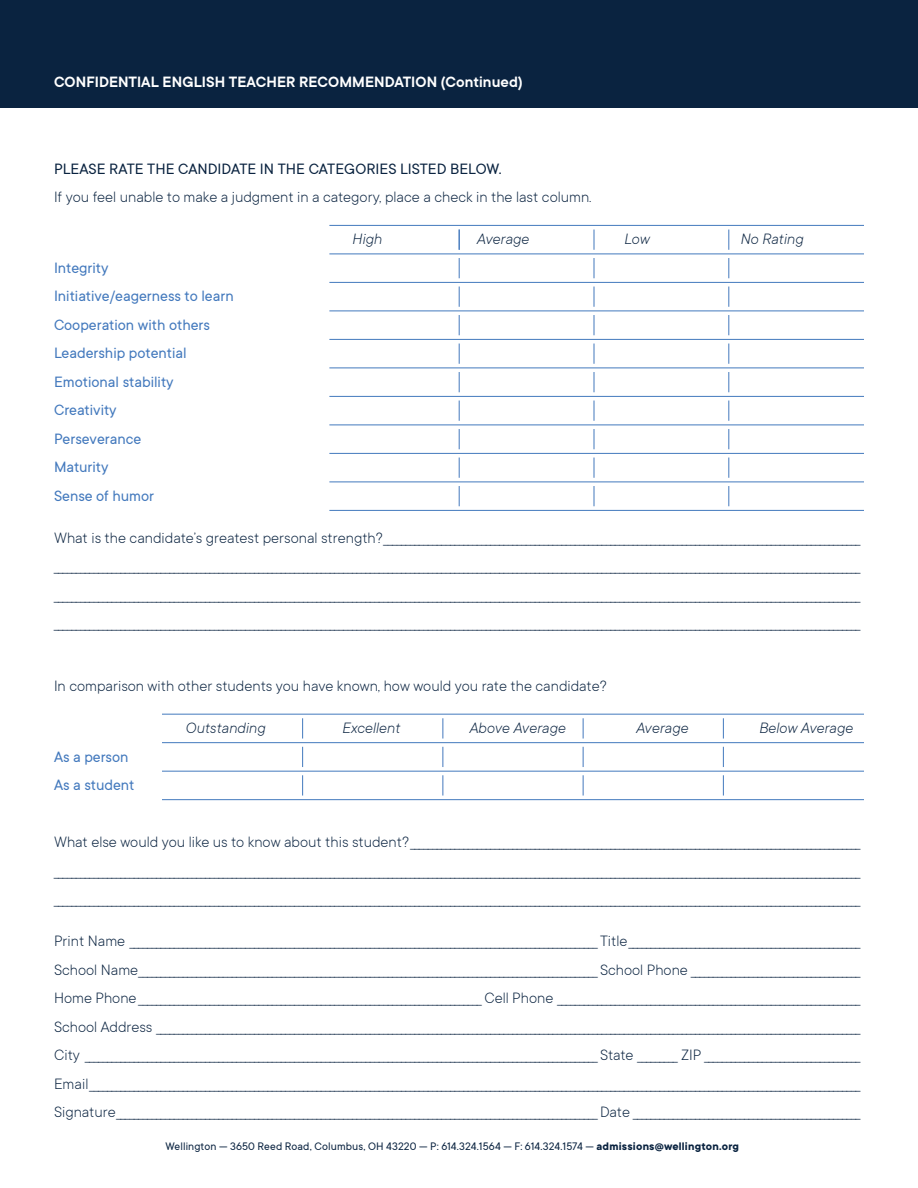
<style>
.page{position:relative;width:918px;height:1188px;background:#fff}
.page>*{position:absolute;margin:0;border:0;box-sizing:border-box;transform-origin:0 0}
.t1{font:300 16.5px/28.5px "TT Commons";color:#0a2340}
.t2{font:16.5px "TT Commons";color:#4379bd}
.t3{font:italic 300 16.5px "TT Commons";color:#0a2340}
.t4{font:600 16.5px "TT Commons";letter-spacing:.005em;color:#fff}
.t5{font:12px "TT Commons";letter-spacing:.01em;color:#0a2340}
.s1{font-weight:400}
.s2{font-weight:700}
</style>
<div class="page">
<div style="left:0;top:0;width:918px;height:108px;background:#0a2340"></div>
<hr style="left:329px;top:396px;width:535px;height:1px;background:#4379bd">
<hr style="left:329px;top:368px;width:535px;height:1px;background:#4379bd">
<hr style="left:329px;top:339px;width:535px;height:1px;background:#4379bd">
<hr style="left:329px;top:311px;width:535px;height:1px;background:#4379bd">
<hr style="left:329px;top:254px;width:535px;height:1px;background:#4379bd">
<hr style="left:329px;top:225px;width:535px;height:1px;background:#4379bd">
<hr style="left:329px;top:282px;width:535px;height:1px;background:#4379bd">
<hr style="left:329px;top:510px;width:535px;height:1px;background:#4379bd">
<hr style="left:329px;top:482px;width:535px;height:1px;background:#4379bd">
<hr style="left:329px;top:453px;width:535px;height:1px;background:#4379bd">
<hr style="left:329px;top:425px;width:535px;height:1px;background:#4379bd">
<svg style="left:728px;top:344px;width:1px;height:20px"></svg>
<svg style="left:728px;top:315px;width:1px;height:20px"></svg>
<svg style="left:728px;top:287px;width:1px;height:20px"></svg>
<svg style="left:728px;top:258px;width:1px;height:20px"></svg>
<svg style="left:728px;top:230px;width:1px;height:20px"></svg>
<svg style="left:728px;top:486px;width:1px;height:20px"></svg>
<svg style="left:728px;top:458px;width:1px;height:20px"></svg>
<svg style="left:728px;top:429px;width:1px;height:20px"></svg>
<svg style="left:728px;top:401px;width:1px;height:20px"></svg>
<svg style="left:728px;top:372px;width:1px;height:20px"></svg>
<svg style="left:594px;top:344px;width:1px;height:20px"></svg>
<svg style="left:594px;top:315px;width:1px;height:20px"></svg>
<svg style="left:594px;top:287px;width:1px;height:20px"></svg>
<svg style="left:594px;top:258px;width:1px;height:20px"></svg>
<svg style="left:594px;top:230px;width:1px;height:20px"></svg>
<svg style="left:594px;top:486px;width:1px;height:20px"></svg>
<svg style="left:594px;top:458px;width:1px;height:20px"></svg>
<svg style="left:594px;top:429px;width:1px;height:20px"></svg>
<svg style="left:594px;top:401px;width:1px;height:20px"></svg>
<svg style="left:594px;top:372px;width:1px;height:20px"></svg>
<svg style="left:459px;top:344px;width:1px;height:20px"></svg>
<svg style="left:459px;top:315px;width:1px;height:20px"></svg>
<svg style="left:459px;top:287px;width:1px;height:20px"></svg>
<svg style="left:459px;top:258px;width:1px;height:20px"></svg>
<svg style="left:459px;top:486px;width:1px;height:20px"></svg>
<svg style="left:459px;top:458px;width:1px;height:20px"></svg>
<svg style="left:459px;top:429px;width:1px;height:20px"></svg>
<svg style="left:459px;top:401px;width:1px;height:20px"></svg>
<svg style="left:459px;top:372px;width:1px;height:20px"></svg>
<hr style="left:162px;top:799px;width:702px;height:1px;background:#4379bd">
<hr style="left:162px;top:742px;width:702px;height:1px;background:#4379bd">
<hr style="left:162px;top:714px;width:702px;height:1px;background:#4379bd">
<hr style="left:162px;top:771px;width:702px;height:1px;background:#4379bd">
<svg style="left:723px;top:775px;width:1px;height:21px"></svg>
<svg style="left:723px;top:747px;width:1px;height:20px"></svg>
<svg style="left:723px;top:718px;width:1px;height:21px"></svg>
<svg style="left:302px;top:775px;width:1px;height:21px"></svg>
<svg style="left:302px;top:747px;width:1px;height:20px"></svg>
<svg style="left:302px;top:718px;width:1px;height:21px"></svg>
<svg style="left:442px;top:775px;width:1px;height:21px"></svg>
<svg style="left:442px;top:747px;width:1px;height:20px"></svg>
<svg style="left:442px;top:718px;width:1px;height:21px"></svg>
<svg style="left:583px;top:775px;width:1px;height:21px"></svg>
<svg style="left:583px;top:747px;width:1px;height:20px"></svg>
<svg style="left:583px;top:718px;width:1px;height:21px"></svg>
<svg style="left:459px;top:230px;width:1px;height:20px"></svg>
<p class="t4" style="left:54px;top:73px;width:470px">CONFIDENTIAL ENGLISH TEACHER RECOMMENDATION (Continued)</p>
<p class="t1" style="left:54px;top:154px;width:539px"><span class="s1">PLEASE RATE THE CANDIDATE IN THE CATEGORIES LISTED BELOW.<br></span>If you feel unable to make a judgment in a category, place a check in the last column.</p>
<p class="t3" style="left:352px;top:230px;width:31px">High</p>
<p class="t3" style="left:477px;top:230px;width:54px">Average</p>
<p class="t3" style="left:624px;top:230px;width:27px">Low</p>
<p class="t3" style="left:740px;top:230px;width:64px">No Rating</p>
<p class="t2" style="left:54px;top:259px;width:56px">Integrity</p>
<p class="t2" style="left:54px;top:287px;width:181px">Initiative/eagerness to learn</p>
<p class="t2" style="left:54px;top:316px;width:158px">Cooperation with others</p>
<p class="t2" style="left:54px;top:344px;width:134px">Leadership potential</p>
<p class="t2" style="left:54px;top:373px;width:121px">Emotional stability</p>
<p class="t2" style="left:54px;top:401px;width:64px">Creativity</p>
<p class="t2" style="left:54px;top:430px;width:89px">Perseverance</p>
<p class="t2" style="left:54px;top:458px;width:56px">Maturity</p>
<p class="t2" style="left:54px;top:487px;width:102px">Sense of humor</p>
<p class="t1" style="left:54px;top:523px;width:808px;text-align:justify">What is the candidate’s greatest personal strength?___________________________________________________________________________________________________________ _____________________________________________________________________________________________________________________________________________________________________________________ _____________________________________________________________________________________________________________________________________________________________________________________ _____________________________________________________________________________________________________________________________________________________________________________________</p>
<p class="t1" style="left:54px;top:672px;width:554px">In comparison with other students you have known, how would you rate the candidate?</p>
<p class="t3" style="left:185px;top:719px;width:81px">Outstanding</p>
<p class="t3" style="left:342px;top:719px;width:60px">Excellent</p>
<p class="t3" style="left:469px;top:719px;width:98px">Above Average</p>
<p class="t3" style="left:636px;top:719px;width:54px">Average</p>
<p class="t3" style="left:759px;top:719px;width:96px">Below Average</p>
<p class="t2" style="left:54px;top:748px;width:76px">As a person</p>
<p class="t2" style="left:54px;top:776px;width:82px">As a student</p>
<p class="t1" style="left:54px;top:828px;width:808px;text-align:justify">What else would you like us to know about this student?_____________________________________________________________________________________________________ _____________________________________________________________________________________________________________________________________________________________________________________ _____________________________________________________________________________________________________________________________________________________________________________________</p>
<p class="t1" style="left:54px;top:927px;width:808px">Print Name _________________________________________________________________________________________________________ Title____________________________________________________</p>
<p class="t1" style="left:54px;top:955px;width:808px">School Name_______________________________________________________________________________________________________ School Phone ______________________________________<br>Home Phone_____________________________________________________________________________ Cell Phone ____________________________________________________________________</p>
<p class="t1" style="left:54px;top:1012px;width:808px">School Address ______________________________________________________________________________________________________________________________________________________________<br>City ___________________________________________________________________________________________________________________ State _________ ZIP ___________________________________</p>
<p class="t1" style="left:54px;top:1069px;width:808px">Email_____________________________________________________________________________________________________________________________________________________________________________<br>Signature____________________________________________________________________________________________________________ Date ___________________________________________________</p>
<p class="t5" style="left:165px;top:1140px;width:575px">Wellington — 3650 Reed Road, Columbus, OH 43220 — P: 614.324.1564 — F: 614.324.1574 — <span class="s2">admissions@wellington.org</span></p>
</div>
